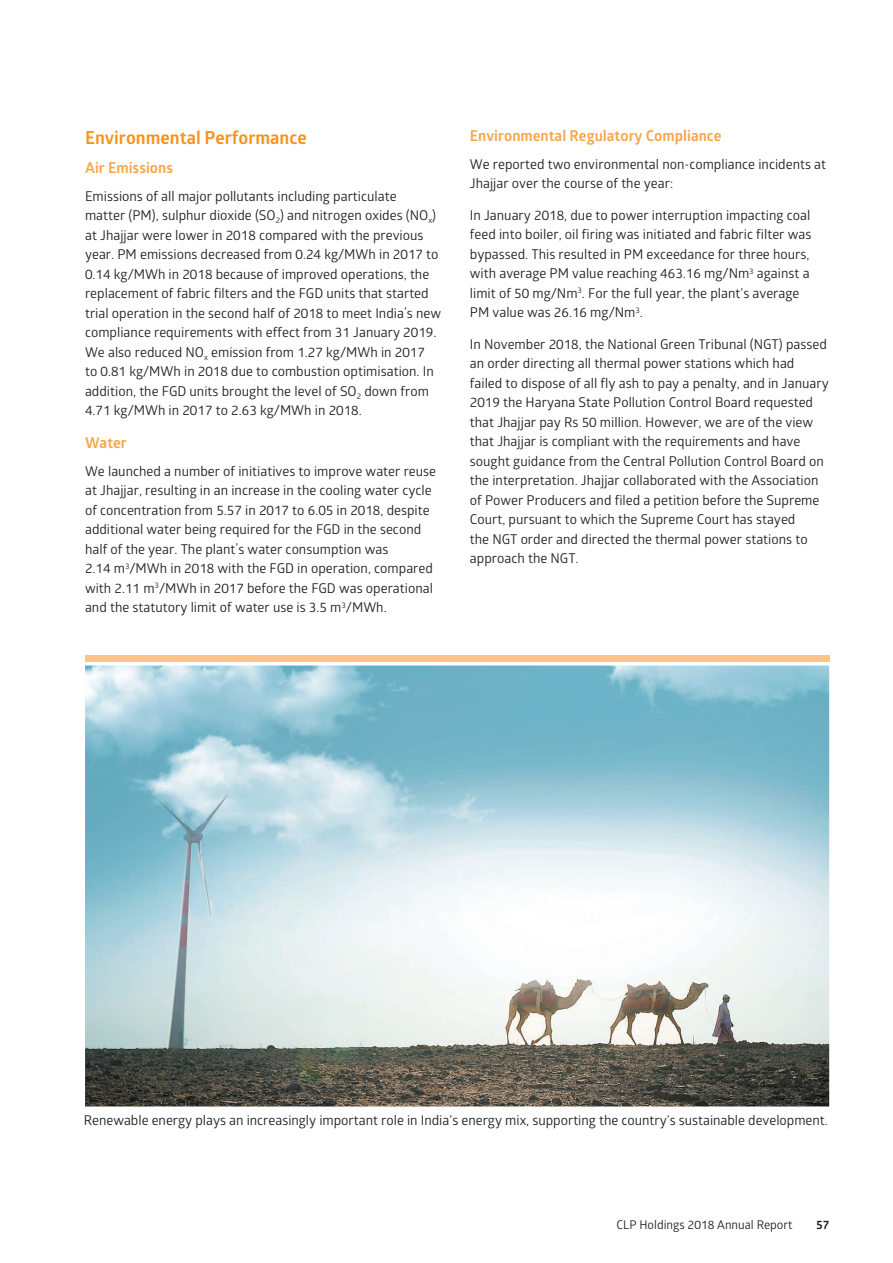
<style>
.page{position:relative;width:893px;height:1263px;background:#fff}
.page>*{position:absolute;margin:0;border:0;box-sizing:border-box;transform-origin:0 0}
.t1{font:700 18px "Glober";color:#f7931d}
.t2{font:700 15px "Glober";color:#f9a64a}
.t3{font:13.5px/19.5px "Glober";color:#231f20}
.t4{font:12px "Glober";color:#231f20}
.t5{font:700 12px "Glober";color:#231f20}
</style>
<div class="page">
<img style="left:85px;top:665px;width:744px;height:441px">
<div style="left:85px;top:655px;width:744px;height:6px;background:#fdc689"></div>
<h1 class="t1" style="left:85px;top:125px;width:223px">Environmental Performance</h1>
<p class="t2" style="left:85px;top:157px;width:89px">Air Emissions</p>
<p class="t3" style="left:85px;top:186px;width:358px">Emissions of all major pollutants including particulate<br>matter (PM), sulphur dioxide (SO<sub>2</sub>) and nitrogen oxides (NO<sub>x</sub>) at Jhajjar were lower in 2018 compared with the previous year. PM emissions decreased from 0.24 kg/MWh in 2017 to 0.14 kg/MWh in 2018 because of improved operations, the replacement of fabric filters and the FGD units that started trial operation in the second half of 2018 to meet India’s new compliance requirements with effect from 31 January 2019.<br>We also reduced NO<sub>x</sub> emission from 1.27 kg/MWh in 2017<br>to 0.81 kg/MWh in 2018 due to combustion optimisation. In addition, the FGD units brought the level of SO<sub>2</sub> down from 4.71 kg/MWh in 2017 to 2.63 kg/MWh in 2018.</p>
<p class="t2" style="left:85px;top:432px;width:43px">Water</p>
<p class="t3" style="left:85px;top:461px;width:353px">We launched a number of initiatives to improve water reuse at Jhajjar, resulting in an increase in the cooling water cycle of concentration from 5.57 in 2017 to 6.05 in 2018, despite additional water being required for the FGD in the second half of the year. The plant’s water consumption was<br>2.14 m<sup>3</sup>/MWh in 2018 with the FGD in operation, compared with 2.11 m<sup>3</sup>/MWh in 2017 before the FGD was operational and the statutory limit of water use is 3.5 m<sup>3</sup>/MWh.</p>
<p class="t2" style="left:470px;top:125px;width:253px">Environmental Regulatory Compliance</p>
<p class="t3" style="left:470px;top:154px;width:358px">We reported two environmental non-compliance incidents at<br>Jhajjar over the course of the year:</p>
<p class="t3" style="left:470px;top:205px;width:343px">In January 2018, due to power interruption impacting coal feed into boiler, oil firing was initiated and fabric filter was bypassed. This resulted in PM exceedance for three hours, with average PM value reaching 463.16 mg/Nm<sup>3</sup> against a limit of 50 mg/Nm<sup>3</sup>. For the full year, the plant’s average PM value was 26.16 mg/Nm<sup>3</sup>.</p>
<p class="t3" style="left:470px;top:334px;width:360px">In November 2018, the National Green Tribunal (NGT) passed an order directing all thermal power stations which had failed to dispose of all fly ash to pay a penalty, and in January 2019 the Haryana State Pollution Control Board requested that Jhajjar pay Rs 50 million. However, we are of the view that Jhajjar is compliant with the requirements and have sought guidance from the Central Pollution Control Board on the interpretation. Jhajjar collaborated with the Association of Power Producers and filed a petition before the Supreme Court, pursuant to which the Supreme Court has stayed<br>the NGT order and directed the thermal power stations to approach the NGT.</p>
<p class="t3" style="left:84px;top:1110px;width:745px">Renewable energy plays an increasingly important role in India’s energy mix, supporting the country’s sustainable development.</p>
<p class="t4" style="left:617px;top:1217px;width:177px">CLP Holdings 2018 Annual Report</p>
<p class="t5" style="left:816px;top:1217px;width:15px">57</p>
</div>
